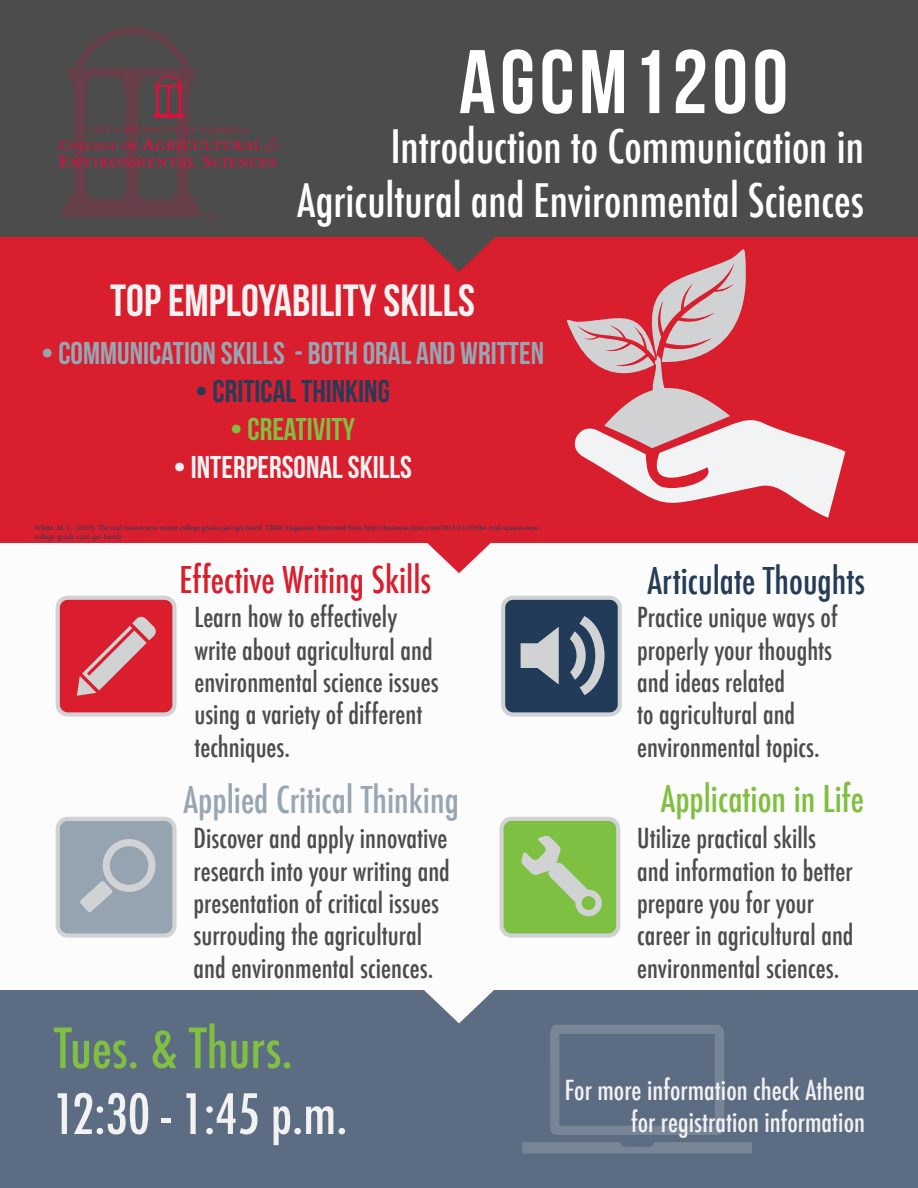
<style>
.page{position:relative;width:918px;height:1188px;background:#fff}
.page>*{position:absolute;margin:0;border:0;box-sizing:border-box;transform-origin:0 0}
.t1{font:90px "Bebas Neue";letter-spacing:.05em;color:#fff}
.t2{font:500 condensed 54px "Futura";color:#f2f2f2}
.t3{font:500 condensed 54px "Futura";color:#80bf41}
.t4{font:500 condensed 45px/54px "Futura";color:#fff;text-align:right}
.t5{font:45px "Bebas Neue";color:#f2f2f2}
.t6{font:500 condensed 36px "Futura";color:#98a5b3}
.t7{font:500 condensed 36px "Futura";color:#d91e2e}
.t8{font:500 condensed 36px "Futura";color:#253c59}
.t9{font:500 condensed 36px "Futura";color:#80bf41}
.t10{font:31.5px "Bebas Neue";color:#98a5b3}
.t11{font:31.5px "Bebas Neue";color:#f2f2f2}
.t12{font:31.5px "Bebas Neue";color:#253c59}
.t13{font:31.5px "Bebas Neue";color:#80bf41}
.t14{font:500 condensed 27px/32.4px "Futura";color:#4c4c4c}
.t15{font:500 condensed 27px/32.4px "Futura";color:#f2f2f2;text-align:right}
.t16{font:7.5px/9px "Minion Pro";color:#253c59}
</style>
<div class="page">
<div style="left:0;top:0;width:918px;height:238px;background:#4c4c4c"></div>
<div style="left:0;top:238px;width:918px;height:305px;background:#d91e2e"></div>
<div style="left:0;top:991px;width:918px;height:197px;background:#5c6d83"></div>
<svg style="left:420px;top:235px;width:78px;height:37px"></svg>
<svg style="left:427px;top:543px;width:64px;height:30px"></svg>
<svg style="left:420px;top:990px;width:78px;height:33px"></svg>
<img style="left:63px;top:28px;width:162px;height:194px">
<svg style="left:58px;top:127px;width:221px;height:40px;background:#654149"></svg>
<svg style="left:153px;top:76px;width:34px;height:43px"></svg>
<div style="left:503px;top:598px;width:117px;height:116px;background:#213b59;border-radius:10px"></div>
<div style="left:501px;top:596px;width:121px;height:121px;border:4px solid #d1d2d4;border-radius:10px"></div>
<svg style="left:521px;top:627px;width:38px;height:58px"></svg>
<svg style="left:570px;top:616px;width:35px;height:79px"></svg>
<div style="left:58px;top:819px;width:116px;height:117px;background:#96a4b2;border-radius:10px"></div>
<div style="left:56px;top:817px;width:121px;height:121px;border:4px solid #d1d2d4;border-radius:10px"></div>
<svg style="left:80px;top:839px;width:76px;height:73px"></svg>
<div style="left:502px;top:819px;width:116px;height:117px;background:#7ec041;border-radius:10px"></div>
<div style="left:499px;top:817px;width:121px;height:121px;border:4px solid #d1d2d4;border-radius:10px"></div>
<svg style="left:521px;top:835px;width:81px;height:81px"></svg>
<div style="left:58px;top:598px;width:116px;height:116px;background:#db1e2e;border-radius:10px"></div>
<div style="left:56px;top:596px;width:121px;height:121px;border:4px solid #d1d2d4;border-radius:10px"></div>
<svg style="left:77px;top:616px;width:79px;height:80px"></svg>
<svg style="left:550px;top:1025px;width:174px;height:110px"></svg>
<svg style="left:522px;top:1142px;width:230px;height:12px;background:#758294"></svg>
<svg style="left:561px;top:235px;width:284px;height:283px"></svg>
<p class="t1" style="left:459px;top:33px;width:331px">AGCM1200</p>
<p class="t4" style="left:297px;top:120px;width:568px">Introduction to Communication in<br>Agricultural and Environmental Sciences</p>
<p class="t5" style="left:110px;top:276px;width:366px">TOP EMPLOYABILITY SKILLS</p>
<p class="t10" style="left:41px;top:336px;width:505px">• COMMUNICATION SKILLS - BOTH ORAL AND WRITTEN</p>
<p class="t12" style="left:195px;top:374px;width:196px">• CRITICAL THINKING</p>
<p class="t13" style="left:230px;top:412px;width:126px">• CREATIVITY</p>
<p class="t11" style="left:173px;top:450px;width:240px">• INTERPERSONAL SKILLS</p>
<p class="t16" style="left:34px;top:523px;width:508px">White, M. C. (2013). The real reason new recent college grads can’t get hired. TIME Magazine. Retrieved from http://business.time.com/2013/11/10/the-real-reason-new&shy;college-grads-cant-get-hired/</p>
<p class="t7" style="left:179px;top:556px;width:253px">Effective Writing Skills</p>
<p class="t14" style="left:194px;top:601px;width:246px">Learn how to effectively write about agricultural and environmental science issues using a variety of different techniques.</p>
<p class="t8" style="left:648px;top:558px;width:219px">Articulate Thoughts</p>
<p class="t14" style="left:637px;top:601px;width:202px">Practice unique ways of properly your thoughts and ideas related<br>to agricultural and environmental topics.</p>
<p class="t6" style="left:184px;top:776px;width:277px">Applied Critical Thinking</p>
<p class="t9" style="left:661px;top:776px;width:205px">Application in Life</p>
<p class="t14" style="left:193px;top:822px;width:258px">Discover and apply innovative research into your writing and presentation of critical issues surrouding the agricultural and environmental sciences.</p>
<p class="t3" style="left:54px;top:1014px;width:240px">Tues. &amp; Thurs.</p>
<p class="t2" style="left:53px;top:1079px;width:296px">12:30 - 1:45 p.m.</p>
<p class="t14" style="left:637px;top:822px;width:218px">Utilize practical skills and information to better prepare you for your career in agricultural and environmental sciences.</p>
<p class="t15" style="left:565px;top:1074px;width:302px">For more information check Athena for registration information</p>
</div>
